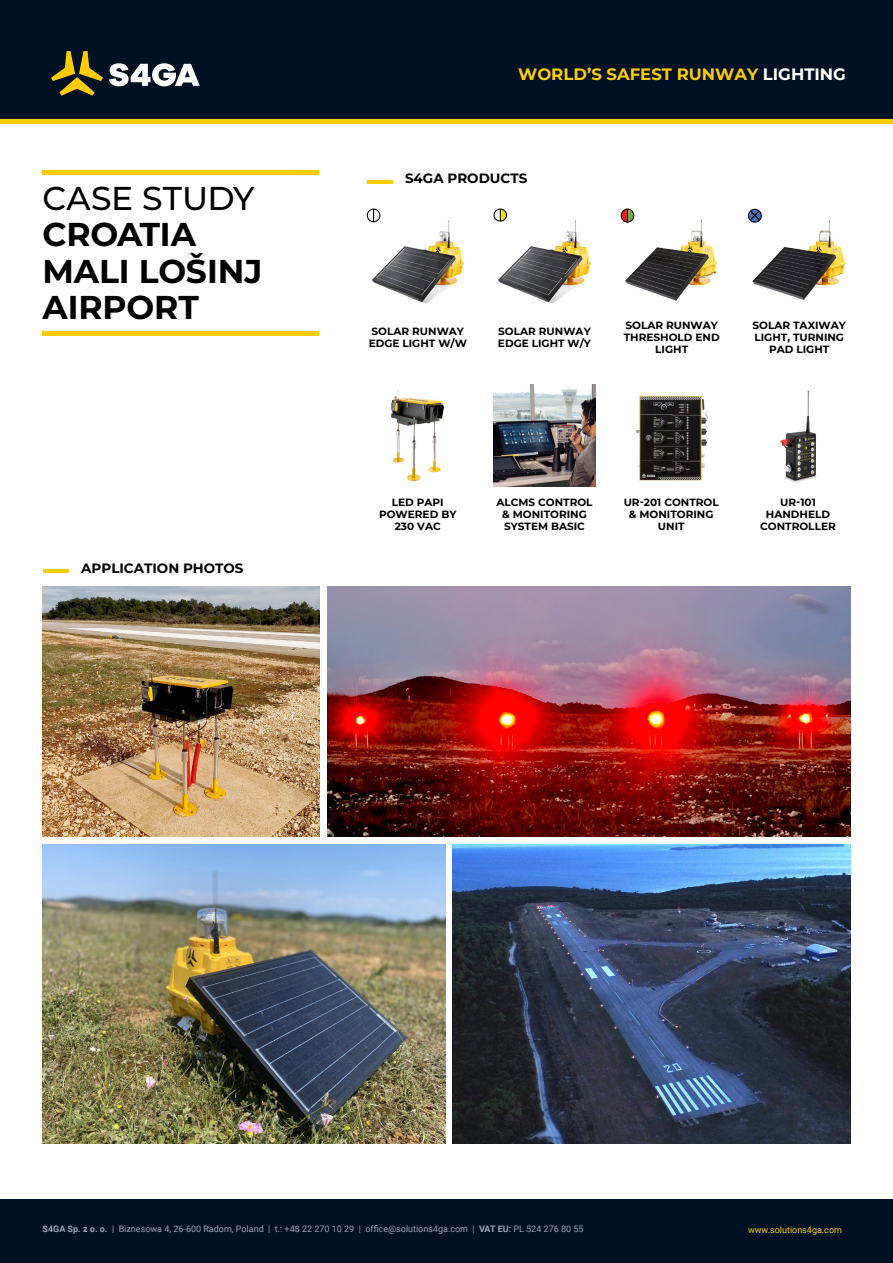
<style>
.page{position:relative;width:893px;height:1263px;background:#fff}
.page>*{position:absolute;margin:0;border:0;box-sizing:border-box;transform-origin:0 0}
.t1{font:100 33px/36px "Montserrat";letter-spacing:-.005em;color:#000}
.t2{font:500 33px "Montserrat";letter-spacing:-.01em;color:#000}
.t3{font:100 16.5px "Montserrat";color:#fc0}
.t4{font:100 13.5px "Montserrat";color:#000}
.t5{font:100 10.5px/12px "Montserrat";color:#000;text-align:center}
.t6{font:9px "Roboto";color:#9aa5b5}
.t7{font:9px "Roboto";color:#fecb04}
.s1{color:#fff}
.s2{font-weight:700}
</style>
<div class="page">
<div style="left:0;top:0;width:893px;height:119px;background:#001123"></div>
<svg style="left:109px;top:63px;width:91px;height:23px"></svg>
<svg style="left:51px;top:51px;width:52px;height:45px"></svg>
<hr style="left:0;top:119px;width:893px;height:4px;background:#fc0">
<div style="left:0;top:1199px;width:893px;height:64px;background:#001123"></div>
<hr style="left:367px;top:180px;width:26px;height:3px;background:#fc0">
<hr style="left:43px;top:170px;width:276px;height:4px;background:#fc0">
<hr style="left:43px;top:332px;width:276px;height:4px;background:#fc0">
<hr style="left:43px;top:570px;width:26px;height:3px;background:#fc0">
<img style="left:43px;top:845px;width:402px;height:299px">
<img style="left:43px;top:586px;width:277px;height:251px">
<img style="left:328px;top:586px;width:522px;height:251px">
<img style="left:453px;top:845px;width:397px;height:299px">
<img style="left:372px;top:220px;width:93px;height:84px">
<svg style="left:366px;top:208px;width:15px;height:15px"></svg>
<img style="left:625px;top:214px;width:93px;height:87px">
<div style="left:621px;top:209px;width:13px;height:14px;border:1px solid #000;border-radius:50%"></div>
<img style="left:498px;top:214px;width:93px;height:90px">
<div style="left:493px;top:209px;width:14px;height:13px;border:1px solid #000;border-radius:50%"></div>
<svg style="left:494px;top:209px;width:13px;height:12px"></svg>
<svg style="left:621px;top:209px;width:13px;height:13px"></svg>
<img style="left:748px;top:212px;width:98px;height:88px">
<div style="left:748px;top:209px;width:14px;height:14px;border:1px solid #000;border-radius:50%"></div>
<svg style="left:749px;top:209px;width:12px;height:13px"></svg>
<img style="left:493px;top:385px;width:103px;height:102px">
<img style="left:636px;top:395px;width:72px;height:86px">
<img style="left:780px;top:390px;width:37px;height:93px">
<img style="left:391px;top:390px;width:53px;height:91px">
<h2 class="t3" style="left:518px;top:63px;width:329px">WORLD’S SAFEST RUNWAY <span class="s1">LIGHTING</span></h2>
<h1 class="t2" style="left:43px;top:176px;width:214px">CASE STUDY</h1>
<h1 class="t1" style="left:43px;top:216px;width:221px">CROATIA<br>MALI LOŠINJ<br>AIRPORT</h1>
<p class="t4" style="left:81px;top:559px;width:164px">APPLICATION PHOTOS</p>
<p class="t4" style="left:405px;top:169px;width:124px">S4GA PRODUCTS</p>
<p class="t5" style="left:369px;top:325px;width:100px;text-align:left">SOLAR RUNWAY<br>EDGE LIGHT W/W</p>
<p class="t5" style="left:624px;top:319px;width:97px">SOLAR RUNWAY<br>THRESHOLD END<br>LIGHT</p>
<p class="t5" style="left:498px;top:325px;width:95px;text-align:left">SOLAR RUNWAY<br>EDGE LIGHT W/Y</p>
<p class="t5" style="left:752px;top:319px;width:95px">SOLAR TAXIWAY<br>LIGHT, TURNING<br>PAD LIGHT</p>
<p class="t5" style="left:379px;top:495px;width:79px">LED PAPI<br>POWERED BY<br>230 VAC</p>
<p class="t5" style="left:496px;top:495px;width:98px">ALCMS CONTROL &amp; MONITORING<br>SYSTEM BASIC</p>
<p class="t5" style="left:624px;top:495px;width:97px">UR-201 CONTROL &amp; MONITORING<br>UNIT</p>
<p class="t5" style="left:760px;top:495px;width:77px">UR-101<br>HANDHELD<br>CONTROLLER</p>
<p class="t6" style="left:43px;top:1222px;width:542px"><span class="s2">S4GA Sp. z o. o.</span> | Biznesowa 4, 26-600 Radom, Poland | t.: +48 22 270 10 29 | office@solutions4ga.com | <span class="s2">VAT EU:</span> PL 524 276 80 55</p>
<p class="t7" style="left:748px;top:1224px;width:95px">www.solutions4ga.com</p>
</div>
